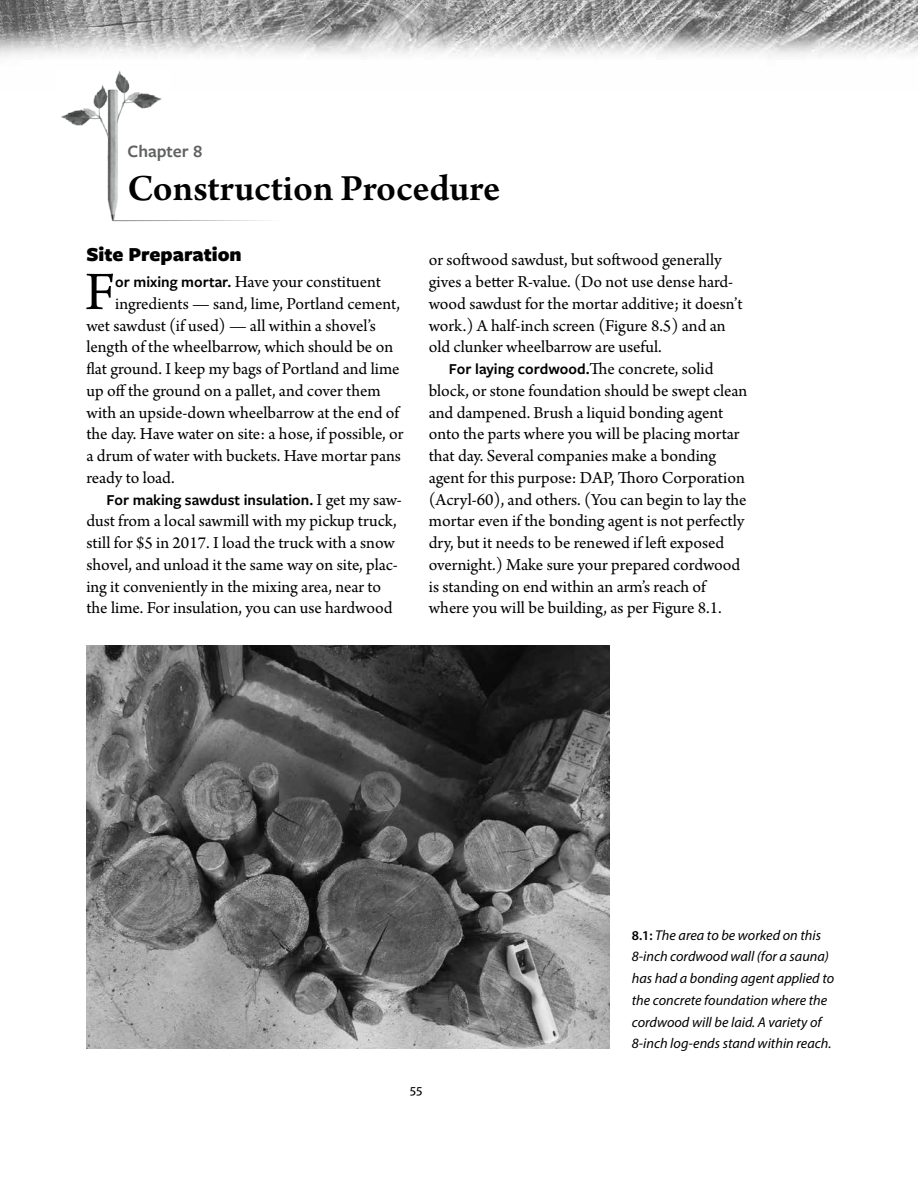
<style>
.page{position:relative;width:918px;height:1188px;background:#fff}
.page>*{position:absolute;margin:0;border:0;box-sizing:border-box;transform-origin:0 0}
.t1{font:57px "Arno Pro";color:#000}
.t2{font:600 39px "Arno Pro";color:#000}
.t3{font:900 20.7px "Freight Sans Pro";color:#000}
.t4{font:600 18px "Freight Sans Pro";color:#606161}
.t5{font:17.7px/21.8px "Arno Pro";color:#000}
.t6{font:600 15.75px "Freight Sans Pro";color:#000}
.t7{font:italic 14.25px/21.8px "Myriad Pro";color:#000}
.t8{font:14.25px "Myriad Pro";color:#000}
.s1{font-family:"Freight Sans Pro";font-weight:600;font-size:15.75px}
.s2{font-family:"Arno Pro";font-weight:400;font-size:17.7px}
.s3{font-weight:600;font-style:normal;font-size:13.5px}
</style>
<div class="page">
<img style="left:0;top:0;width:918px;height:57px">
<img style="left:61px;top:70px;width:101px;height:151px">
<svg style="left:113px;top:220px;width:154px;height:1px"></svg>
<img style="left:86px;top:646px;width:524px;height:402px">
<p class="t4" style="left:127px;top:139px;width:77px">Chapter 8</p>
<h2 class="t2" style="left:127px;top:166px;width:374px">Construction Procedure</h2>
<p class="t3" style="left:86px;top:240px;width:157px">Site Preparation</p>
<h1 class="t1" style="left:85px;top:259px;width:32px">F</h1>
<p class="t5" style="left:115px;top:272px;width:267px"><span class="s1">or mixing mortar.</span> Have your constituent</p>
<p class="t5" style="left:115px;top:294px;width:286px">ingredients — sand, lime, Portland cement,</p>
<p class="t5" style="left:86px;top:315px;width:291px">wet sawdust (if used) — all within a shovel’s</p>
<p class="t5" style="left:86px;top:337px;width:308px">length of the wheelbarrow, which should be on</p>
<p class="t5" style="left:86px;top:359px;width:315px">flat ground. I keep my bags of Portland and lime</p>
<p class="t5" style="left:86px;top:381px;width:296px">up off the ground on a pallet, and cover them</p>
<p class="t5" style="left:86px;top:402px;width:314px">with an upside-down wheelbarrow at the end of</p>
<p class="t5" style="left:86px;top:424px;width:319px">the day. Have water on site: a hose, if possible, or</p>
<p class="t5" style="left:86px;top:446px;width:316px">a drum of water with buckets. Have mortar pans</p>
<p class="t5" style="left:86px;top:468px;width:90px">ready to load.</p>
<p class="t6" style="left:107px;top:489px;width:297px">For making sawdust insulation. <span class="s2">I get my saw-</span></p>
<p class="t5" style="left:86px;top:511px;width:313px">dust from a local sawmill with my pickup truck, still for $5 in 2017. I load the truck with a snow shovel, and unload it the same way on site, plac&shy;ing it conveniently in the mixing area, near to the lime. For insulation, you can use hardwood</p>
<p class="t5" style="left:429px;top:250px;width:315px">or softwood sawdust, but softwood generally gives a better R-value. (Do not use dense hard&shy;wood sawdust for the mortar additive; it doesn’t work.) A half-inch screen (Figure 8.5) and an old clunker wheelbarrow are useful.</p>
<p class="t6" style="left:449px;top:358px;width:266px">For laying cordwood.<span class="s2">The concrete, solid</span></p>
<p class="t5" style="left:429px;top:381px;width:320px">block, or stone foundation should be swept clean and dampened. Brush a liquid bonding agent onto the parts where you will be placing mortar that day. Several companies make a bonding agent for this purpose: DAP, Thoro Corporation (Acryl-60), and others. (You can begin to lay the mortar even if the bonding agent is not perfectly dry, but it needs to be renewed if left exposed overnight.) Make sure your prepared cordwood is standing on end within an arm’s reach of where you will be building, as per Figure 8.1.</p>
<p class="t7" style="left:632px;top:924px;width:204px"><span class="s3">8.1:</span> The area to be worked on this 8-inch cordwood wall (for a sauna) has had a bonding agent applied to the concrete foundation where the cordwood will be laid. A variety of 8-inch log-ends stand within reach.</p>
<p class="t8" style="left:410px;top:1080px;width:14px">55</p>
</div>
